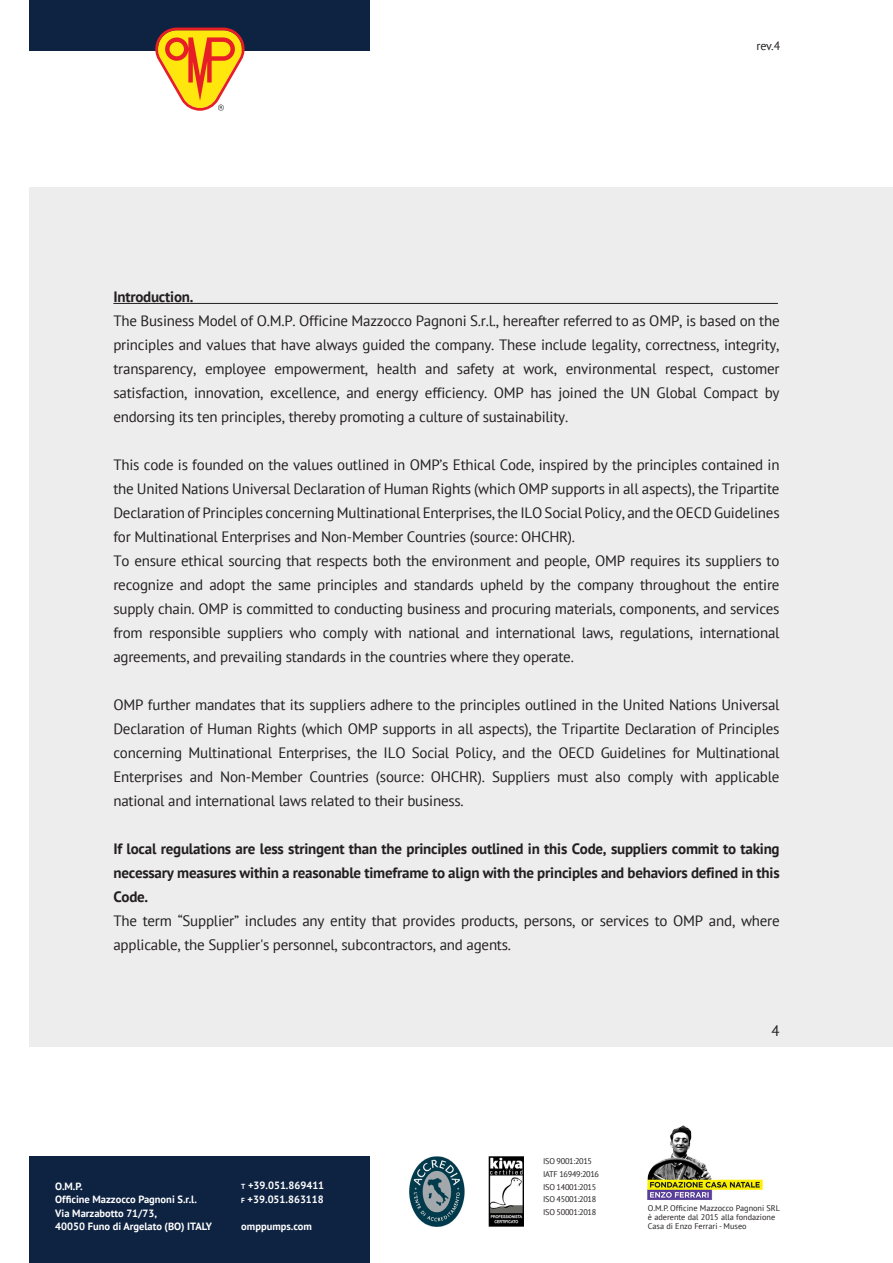
<style>
.page{position:relative;width:893px;height:1263px;background:#fff}
.page>*{position:absolute;margin:0;border:0;box-sizing:border-box;transform-origin:0 0}
.Body_Text_Copy{font:15px/24px "PT Sans";letter-spacing:-.015em;color:#231f20;text-align:justify}
.Body_Text_Copy-2{font:700 15px/24px "PT Sans";letter-spacing:-.015em;color:#231f20;text-align:justify}
.Heading_1{font:700 15px "PT Sans";letter-spacing:-.015em;color:#231f20}
.t1{font:12px "PT Sans";color:#231f20}
.t2{font:700 10.5px/13.5px "PT Sans";color:#fff}
.t3{font:8.25px/9.1px "PT Sans";letter-spacing:-.01em;color:#231f20}
.t4{font:8.25px/12.6px "PT Sans";letter-spacing:-.035em;color:#231f20}
.s1{font-size:7.35px}
</style>
<div class="page">
<div style="left:30px;top:187px;width:863px;height:859px;background:#ededee"></div>
<div style="left:30px;top:1157px;width:340px;height:106px;background:#0e2241"></div>
<div style="left:30px;top:0;width:340px;height:51px;background:#0e2241"></div>
<img style="left:647px;top:1125px;width:116px;height:75px">
<svg style="left:155px;top:28px;width:90px;height:83px"></svg>
<img style="left:409px;top:1157px;width:114px;height:69px">
<hr style="left:113px;top:303px;width:665px;height:1px;background:#231f20">
<p class="t1" style="left:756px;top:38px;width:25px">rev.4</p>
<p class="Heading_1" style="left:113px;top:287px;width:82px">Introduction.</p>
<p class="Body_Text_Copy" style="left:113px;top:309px;width:668px">The Business Model of O.M.P. Officine Mazzocco Pagnoni S.r.l., hereafter referred to as OMP, is based on the principles and values that have always guided the company. These include legality, correctness, integrity, transparency, employee empowerment, health and safety at work, environmental respect, customer satisfaction, innovation, excellence, and energy efficiency. OMP has joined the UN Global Compact by endorsing its ten principles, thereby promoting a culture of sustainability.</p>
<p class="Body_Text_Copy" style="left:113px;top:453px;width:668px">This code is founded on the values outlined in OMP’s Ethical Code, inspired by the principles contained in the United Nations Universal Declaration of Human Rights (which OMP supports in all aspects), the Tripartite Declaration of Principles concerning Multinational Enterprises, the ILO Social Policy, and the OECD Guidelines for Multinational Enterprises and Non-Member Countries (source: OHCHR).</p>
<p class="Body_Text_Copy" style="left:113px;top:549px;width:668px">To ensure ethical sourcing that respects both the environment and people, OMP requires its suppliers to recognize and adopt the same principles and standards upheld by the company throughout the entire supply chain. OMP is committed to conducting business and procuring materials, components, and services from responsible suppliers who comply with national and international laws, regulations, international agreements, and prevailing standards in the countries where they operate.</p>
<p class="Body_Text_Copy" style="left:113px;top:693px;width:668px">OMP further mandates that its suppliers adhere to the principles outlined in the United Nations Universal Declaration of Human Rights (which OMP supports in all aspects), the Tripartite Declaration of Principles concerning Multinational Enterprises, the ILO Social Policy, and the OECD Guidelines for Multinational Enterprises and Non-Member Countries (source: OHCHR). Suppliers must also comply with applicable national and international laws related to their business.</p>
<p class="Body_Text_Copy-2" style="left:113px;top:837px;width:668px">If local regulations are less stringent than the principles outlined in this Code, suppliers commit to taking necessary measures within a reasonable timeframe to align with the principles and behaviors defined in this Code.</p>
<p class="Body_Text_Copy" style="left:113px;top:909px;width:668px">The term “Supplier” includes any entity that provides products, persons, or services to OMP and, where applicable, the Supplier's personnel, subcontractors, and agents.</p>
<p class="t2" style="left:55px;top:1179px;width:158px">O.M.P.<br>Officine Mazzocco Pagnoni S.r.l.<br>Via Marzabotto 71/73,<br>40050 Funo di Argelato (BO) ITALY</p>
<p class="t2" style="left:241px;top:1178px;width:85px"><span class="s1">t</span> +39.051.869411 <span class="s1">f</span> +39.051.863118</p>
<p class="t2" style="left:241px;top:1219px;width:72px">omppumps.com</p>
<p class="t4" style="left:543px;top:1155px;width:57px">ISO 9001:2015<br>IATF 16949:2016<br>ISO 14001:2015<br>ISO 45001:2018<br>ISO 50001:2018</p>
<p class="Body_Text_Copy" style="left:771px;top:1018px;width:10px">4</p>
<p class="t3" style="left:648px;top:1203px;width:134px">O.M.P. Officine Mazzocco Pagnoni SRL è aderente dal 2015 alla fondazione<br>Casa di Enzo Ferrari - Museo</p>
</div>
